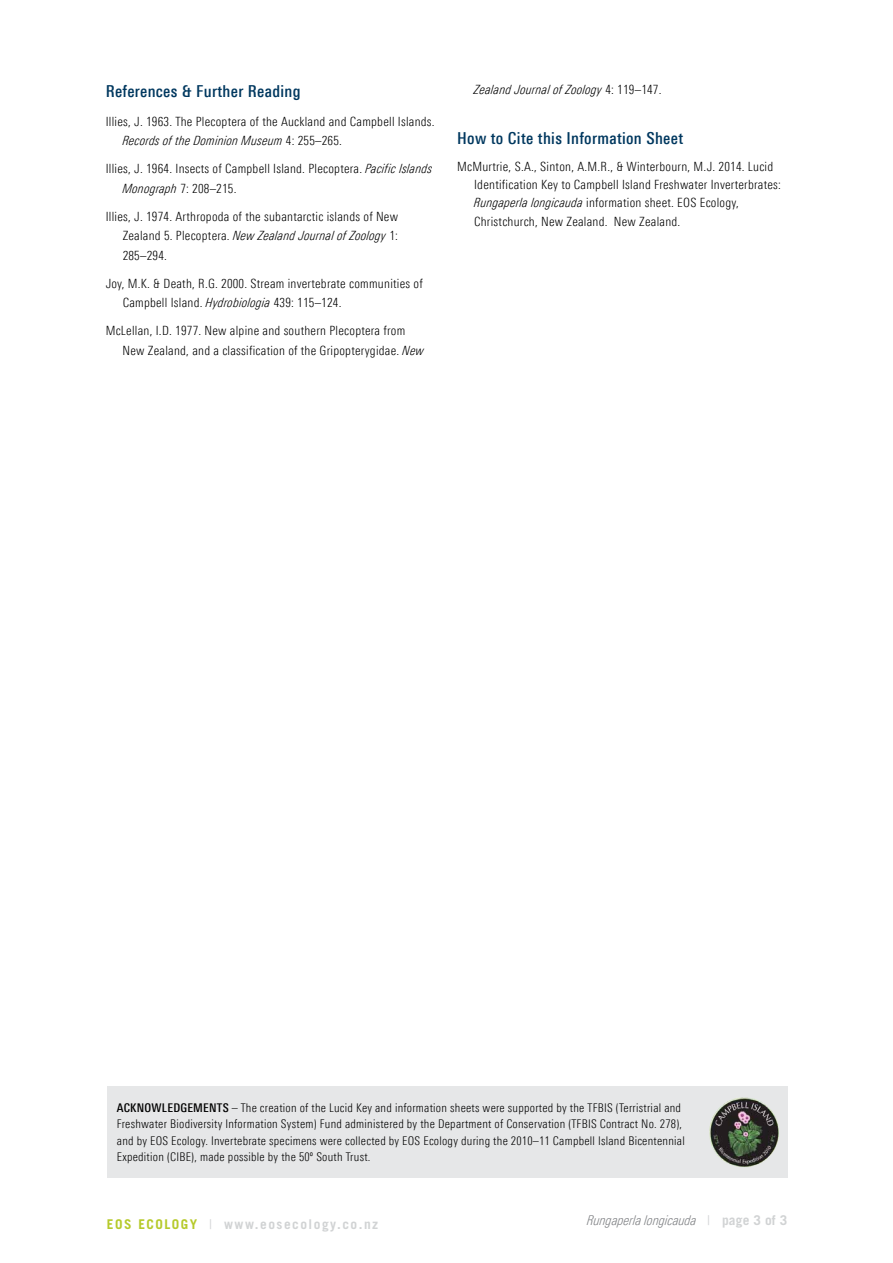
<style>
.page{position:relative;width:893px;height:1263px;background:#fff}
.page>*{position:absolute;margin:0;border:0;box-sizing:border-box;transform-origin:0 0}
.t1{font:500 16.5px "Linotype Univers 520 Cn";letter-spacing:.02em;color:#00385f}
.t2{font:700 13.5px "Trade Gothic LT Std";letter-spacing:.11em;color:#d1d3d4}
.t3{font:13.5px "Linotype Univers 321 Cn Lt It";color:#808285}
.t4{font:300 12.75px/28px "Linotype Univers 320 Cn";letter-spacing:.02em;color:#000}
.t5{font:12.75px "Linotype Univers 321 Cn Lt It";letter-spacing:.02em;color:#000}
.t6{font:300 12px/16.5px "Linotype Univers 320 Cn";letter-spacing:.02em;color:#000}
.s1{font-family:"Linotype Univers 320 Cn";font-weight:300}
.s2{font-family:"Linotype Univers 321 Cn Lt It";font-weight:400}
.s3{font-family:"Linotype Univers 520 Cn";font-weight:500}
.s4{color:#b6ca2b}
.s5{font-weight:400}
.s6{font-family:"Trade Gothic LT Std";color:#d1d3d4}
.s7{font-family:"Trade Gothic LT Std";font-weight:700;color:#d1d3d4}
</style>
<div class="page">
<div style="left:107px;top:1086px;width:681px;height:92px;background:#e6e7e8"></div>
<img style="left:709px;top:1097px;width:70px;height:70px">
<p class="t1" style="left:106px;top:81px;width:196px">References &amp; Further Reading</p>
<p class="t4" style="left:106px;top:107px;width:331px">Illies, J. 1963. The Plecoptera of the Auckland and Campbell Islands.</p>
<p class="t5" style="left:123px;top:133px;width:221px">Records of the Dominion Museum <span class="s1">4: 255–265.</span></p>
<p class="t4" style="left:123px;top:159px;width:311px;line-height:19.5px;text-indent:-17px">Illies, J. 1964. Insects of Campbell Island. Plecoptera. <span class="s2">Pacific Islands<br>Monograph</span> 7: 208–215.</p>
<p class="t4" style="left:106px;top:202px;width:294px">Illies, J. 1974. Arthropoda of the subantarctic islands of New</p>
<p class="t5" style="left:123px;top:228px;width:277px"><span class="s1">Zealand 5. Plecoptera.</span> New Zealand Journal of Zoology <span class="s1">1:</span></p>
<p class="t4" style="left:106px;top:241px;width:319px;text-indent:17px">285–294.<br>Joy, M.K. &amp; Death, R.G. 2000. Stream invertebrate communities of</p>
<p class="t4" style="left:106px;top:289px;width:301px;text-indent:17px">Campbell Island. <span class="s2">Hydrobiologia</span> 439: 115–124.<br>McLellan, I.D. 1977. New alpine and southern Plecoptera from</p>
<p class="t4" style="left:123px;top:336px;width:303px">New Zealand, and a classification of the Gripopterygidae. <span class="s2">New</span></p>
<p class="t5" style="left:474px;top:82px;width:189px">Zealand Journal of Zoology <span class="s1">4: 119–147.</span></p>
<p class="t1" style="left:457px;top:128px;width:228px">How to Cite this Information Sheet</p>
<p class="t4" style="left:474px;top:157px;width:308px;line-height:18px;text-indent:-17px">McMurtrie, S.A., Sinton, A.M.R., &amp; Winterbourn, M.J. 2014. Lucid<br>Identification Key to Campbell Island Freshwater Inverterbrates:<br><span class="s2">Rungaperla longicauda</span> information sheet. EOS Ecology,</p>
<p class="t4" style="left:474px;top:208px;width:208px">Christchurch, New Zealand. New Zealand.</p>
<p class="t6" style="left:117px;top:1099px;width:569px"><span class="s3">ACKNOWLEDGEMENTS</span> – The creation of the Lucid Key and information sheets were supported by the TFBIS (Terristrial and Freshwater Biodiversity Information System) Fund administered by the Department of Conservation (TFBIS Contract No. 278), and by EOS Ecology. Invertebrate specimens were collected by EOS Ecology during the 2010–11 Campbell Island Bicentennial Expedition (CIBE), made possible by the 50º South Trust.</p>
<p class="t2" style="left:107px;top:1215px;width:273px"><span class="s4">EOS ecology</span> <span class="s5">|</span> www.eosecology.co.nz</p>
<p class="t3" style="left:587px;top:1213px;width:202px">Rungaperla longicauda <span class="s6">|</span> <span class="s7">page 3 of 3</span></p>
</div>
